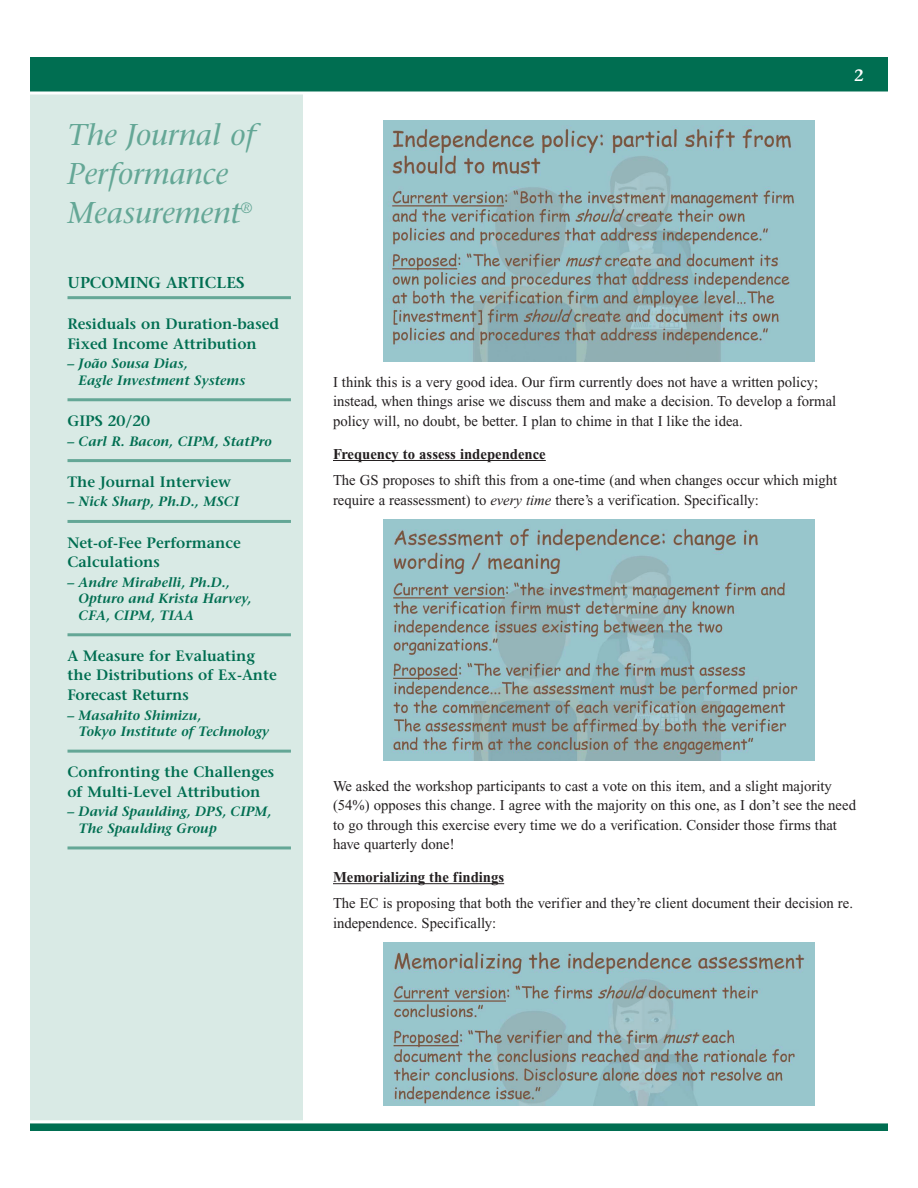
<style>
.page{position:relative;width:918px;height:1188px;background:#fff}
.page>*{position:absolute;margin:0;border:0;box-sizing:border-box;transform-origin:0 0}
.t1{font:italic 30px/39px "Stone Serif";color:#64a796}
.t2{font:600 16.5px "Stone Serif";color:#fff}
.t3{font:600 15.75px "Stone Serif";color:#006e51}
.t4{font:15px/19.5px "Times New Roman";color:#231f20}
.t5{font:600 15px/19.5px "Stone Serif";color:#006e51}
.t6{font:700 15px "Times New Roman";color:#231f20}
.t7{font:italic 600 13.5px/16.5px "Stone Serif";color:#006e51}
.s1{font-style:italic}
</style>
<div class="page">
<div style="left:27px;top:89px;width:279px;height:1035px;background:#d9eae5;border:3px solid #fff"></div>
<div style="left:27px;top:54px;width:864px;height:40px;background:#006e51;border:3px solid #fff"></div>
<div style="left:27px;top:1120px;width:864px;height:14px;background:#006e51;border:3px solid #fff"></div>
<hr style="left:68px;top:296px;width:223px;height:3px;background:#64a796">
<hr style="left:68px;top:398px;width:223px;height:3px;background:#64a796">
<hr style="left:68px;top:459px;width:223px;height:3px;background:#64a796">
<hr style="left:68px;top:520px;width:223px;height:3px;background:#64a796">
<hr style="left:68px;top:633px;width:223px;height:3px;background:#64a796">
<hr style="left:68px;top:750px;width:223px;height:3px;background:#64a796">
<hr style="left:68px;top:846px;width:223px;height:3px;background:#64a796">
<hr style="left:333px;top:460px;width:213px;height:1px;background:#231f20">
<hr style="left:333px;top:883px;width:171px;height:1px;background:#231f20">
<img style="left:383px;top:120px;width:431px;height:242px">
<img style="left:383px;top:519px;width:431px;height:242px">
<img style="left:383px;top:942px;width:431px;height:163px">
<h1 class="t1" style="left:68px;top:115px;width:189px">The Journal of<br>Performance<br>Measurement<sup>®</sup></h1>
<p class="t3" style="left:68px;top:273px;width:179px">UPCOMING ARTICLES</p>
<p class="t5" style="left:68px;top:314px;width:213px">Residuals on Duration-based<br>Fixed Income Attribution</p>
<p class="t7" style="left:79px;top:355px;width:168px;text-indent:-11px">– João Sousa Dias,<br>Eagle Investment Systems</p>
<p class="t5" style="left:68px;top:411px;width:84px">GIPS 20/20</p>
<p class="t7" style="left:68px;top:433px;width:206px">– Carl R. Bacon, CIPM, StatPro</p>
<p class="t5" style="left:68px;top:472px;width:165px">The Journal Interview</p>
<p class="t7" style="left:68px;top:493px;width:173px">– Nick Sharp, Ph.D., MSCI</p>
<p class="t5" style="left:68px;top:532px;width:175px">Net-of-Fee Performance<br>Calculations</p>
<p class="t7" style="left:79px;top:574px;width:174px;text-indent:-11px">– Andre Mirabelli, Ph.D.,<br>Opturo and Krista Harvey,<br>CFA, CIPM, TIAA</p>
<p class="t5" style="left:68px;top:646px;width:211px">A Measure for Evaluating the Distributions of Ex-Ante<br>Forecast Returns</p>
<p class="t7" style="left:79px;top:707px;width:192px;text-indent:-11px">– Masahito Shimizu,<br>Tokyo Institute of Technology</p>
<p class="t5" style="left:68px;top:762px;width:208px">Confronting the Challenges of Multi-Level Attribution</p>
<p class="t7" style="left:79px;top:804px;width:194px;text-indent:-11px">– David Spaulding, DPS, CIPM,<br>The Spaulding Group</p>
<p class="t2" style="left:854px;top:65px;width:11px">2</p>
<p class="t4" style="left:333px;top:372px;width:505px">I think this is a very good idea. Our firm currently does not have a written policy; instead, when things arise we discuss them and make a decision. To develop a formal policy will, no doubt, be better. I plan to chime in that I like the idea.</p>
<p class="t6" style="left:333px;top:446px;width:214px">Frequency to assess independence</p>
<p class="t4" style="left:333px;top:471px;width:506px">The GS proposes to shift this from a one-time (and when changes occur which might require a reassessment) to <span class="s1">every time</span> there’s a verification. Specifically:</p>
<p class="t4" style="left:333px;top:776px;width:525px">We asked the workshop participants to cast a vote on this item, and a slight majority (54%) opposes this change. I agree with the majority on this one, as I don’t see the need to go through this exercise every time we do a verification. Consider those firms that have quarterly done!</p>
<p class="t6" style="left:333px;top:869px;width:173px">Memorializing the findings</p>
<p class="t4" style="left:333px;top:894px;width:522px">The EC is proposing that both the verifier and they’re client document their decision re. independence. Specifically:</p>
</div>
